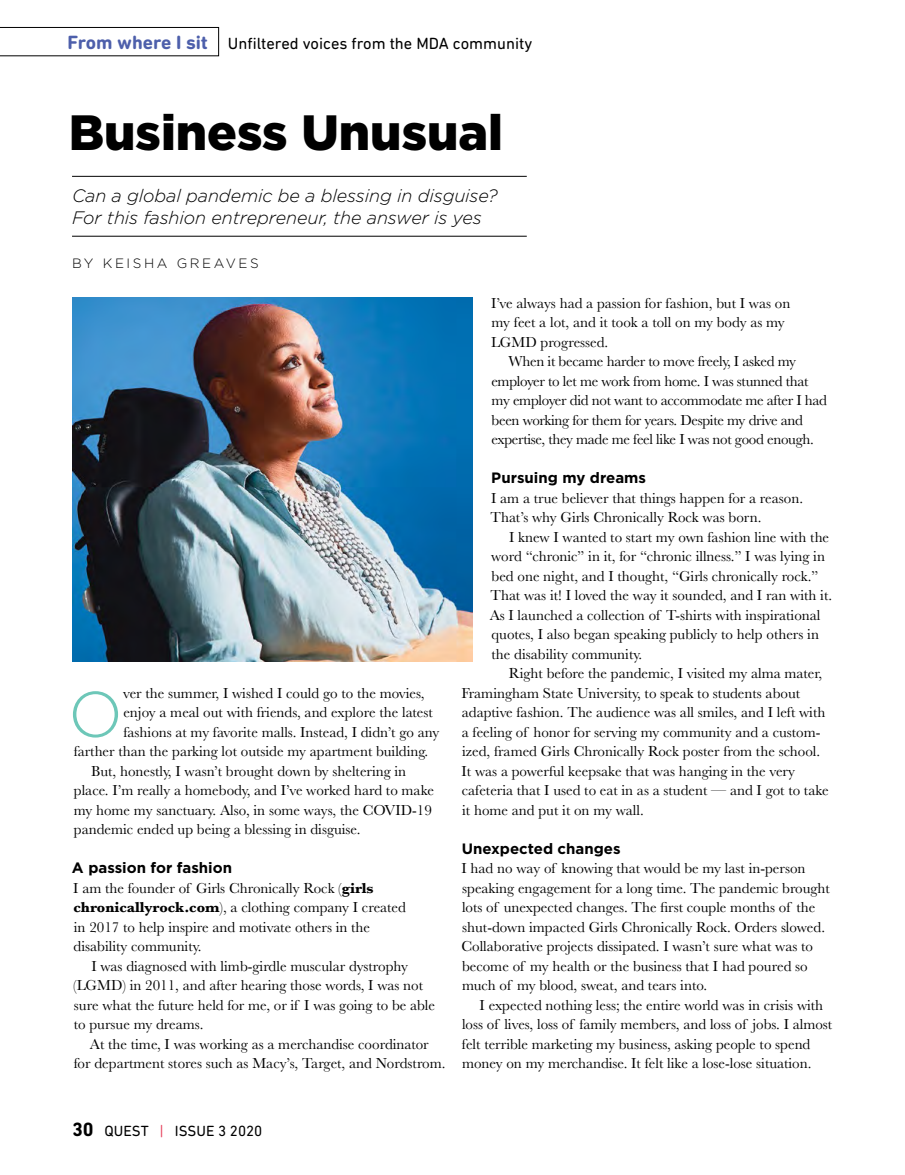
<style>
.page{position:relative;width:905px;height:1175px;background:#fff}
.page>*{position:absolute;margin:0;border:0;box-sizing:border-box;transform-origin:0 0}
.t1{font:300 64.05px "Gotham";color:#6dc7b8}
.t2{font:900 49.5px "Gotham";color:#000}
.t3{font:italic 300 18px/21.6px "Gotham";letter-spacing:-.005em;color:#000}
.t4{font:16.5px "DIN Next Rounded LT Pro";color:#000}
.t5{font:15px/19.5px "Baskerville";color:#000}
.t6{font:15px/19.5px "Baskerville";letter-spacing:-.02em;color:#000}
.t7{font:700 15px "Gotham";color:#000}
.t8{font:15px "DIN Next Rounded LT Pro";color:#000}
.t9{font:300 13.5px "Gotham";letter-spacing:.19em;color:#000}
.s1{font-weight:700;font-size:19.5px;color:#4d5fab}
.s2{font-weight:700}
.s3{font-weight:700;font-size:19.5px}
.s4{color:#e64560}
</style>
<div class="page">
<svg style="left:0;top:27px;width:219px;height:29px"></svg>
<hr style="left:72px;top:176px;width:454px;height:1px;background:#000">
<hr style="left:72px;top:236px;width:454px;height:1px;background:#000">
<img style="left:72px;top:297px;width:400px;height:364px">
<p class="t4" style="left:68px;top:34px;width:466px"><span class="s1">From where I sit</span> Unfiltered voices from the MDA community</p>
<h2 class="t2" style="left:69px;top:104px;width:436px">Business Unusual</h2>
<p class="t3" style="left:72px;top:185px;width:427px">Can a global pandemic be a blessing in disguise?<br>For this fashion entrepreneur, the answer is yes</p>
<p class="t9" style="left:72px;top:256px;width:188px">BY KEISHA GREAVES</p>
<h1 class="t1" style="left:68px;top:679px;width:56px">O</h1>
<p class="t5" style="left:123px;top:683px;width:303px">ver the summer, I wished I could go to the movies,</p>
<p class="t5" style="left:123px;top:703px;width:311px">enjoy a meal out with friends, and explore the latest</p>
<p class="t5" style="left:123px;top:722px;width:317px">fashions at my favorite malls. Instead, I didn’t go any</p>
<p class="t5" style="left:74px;top:742px;width:356px">farther than the parking lot outside my apartment building.</p>
<p class="t5" style="left:91px;top:761px;width:316px">But, honestly, I wasn’t brought down by sheltering in</p>
<p class="t5" style="left:74px;top:781px;width:362px">place. I’m really a homebody, and I’ve worked hard to make</p>
<p class="t5" style="left:74px;top:800px;width:360px">my home my sanctuary. Also, in some ways, the COVID-19</p>
<p class="t5" style="left:74px;top:820px;width:288px">pandemic ended up being a blessing in disguise.</p>
<p class="t7" style="left:72px;top:859px;width:162px">A passion for fashion</p>
<p class="t5" style="left:73px;top:878px;width:334px">I am the founder of Girls Chronically Rock (<span class="s2">girls chronicallyrock.com</span>), a clothing company I created in 2017 to help inspire and motivate others in the disability community.</p>
<p class="t5" style="left:73px;top:956px;width:363px;text-indent:18px">I was diagnosed with limb-girdle muscular dystrophy (LGMD) in 2011, and after hearing those words, I was not sure what the future held for me, or if I was going to be able to pursue my dreams.</p>
<p class="t5" style="left:74px;top:1034px;width:373px;text-align:center">At the time, I was working as a merchandise coordinator<br>for department stores such as Macy’s, Target, and Nordstrom.</p>
<p class="t5" style="left:491px;top:293px;width:301px">I’ve always had a passion for fashion, but I was on my feet a lot, and it took a toll on my body as my<br>LGMD progressed.</p>
<p class="t6" style="left:491px;top:352px;width:337px;text-indent:17px">When it became harder to move freely, I asked my employer to let me work from home. I was stunned that my employer did not want to accommodate me after I had been working for them for years. Despite my drive and expertise, they made me feel like I was not good enough.</p>
<p class="t7" style="left:491px;top:469px;width:156px">Pursuing my dreams</p>
<p class="t5" style="left:490px;top:488px;width:314px">I am a true believer that things happen for a reason.<br>That’s why Girls Chronically Rock was born.</p>
<p class="t5" style="left:489px;top:527px;width:344px;text-indent:19px">I knew I wanted to start my own fashion line with the word “chronic” in it, for “chronic illness.” I was lying in bed one night, and I thought, “Girls chronically rock.” That was it! I loved the way it sounded, and I ran with it.<br>As I launched a collection of T-shirts with inspirational quotes, I also began speaking publicly to help others in the disability community.</p>
<p class="t5" style="left:461px;top:664px;width:369px;text-indent:48px">Right before the pandemic, I visited my alma mater, Framingham State University, to speak to students about adaptive fashion. The audience was all smiles, and I left with a feeling of honor for serving my community and a custom&shy;ized, framed Girls Chronically Rock poster from the school.<br>It was a powerful keepsake that was hanging in the very cafeteria that I used to eat in as a student — and I got to take it home and put it on my wall.</p>
<p class="t7" style="left:461px;top:840px;width:160px">Unexpected changes</p>
<p class="t5" style="left:461px;top:859px;width:370px">I had no way of knowing that would be my last in-person speaking engagement for a long time. The pandemic brought lots of unexpected changes. The first couple months of the shut-down impacted Girls Chronically Rock. Orders slowed.<br>Collaborative projects dissipated. I wasn’t sure what was to become of my health or the business that I had poured so much of my blood, sweat, and tears into.</p>
<p class="t5" style="left:462px;top:995px;width:372px;text-indent:18px">I expected nothing less; the entire world was in crisis with loss of lives, loss of family members, and loss of jobs. I almost felt terrible marketing my business, asking people to spend money on my merchandise. It felt like a lose-lose situation.</p>
<p class="t8" style="left:72px;top:1122px;width:192px"><span class="s3">30</span> QUEST <span class="s4">|</span> ISSUE 3 2020</p>
</div>
